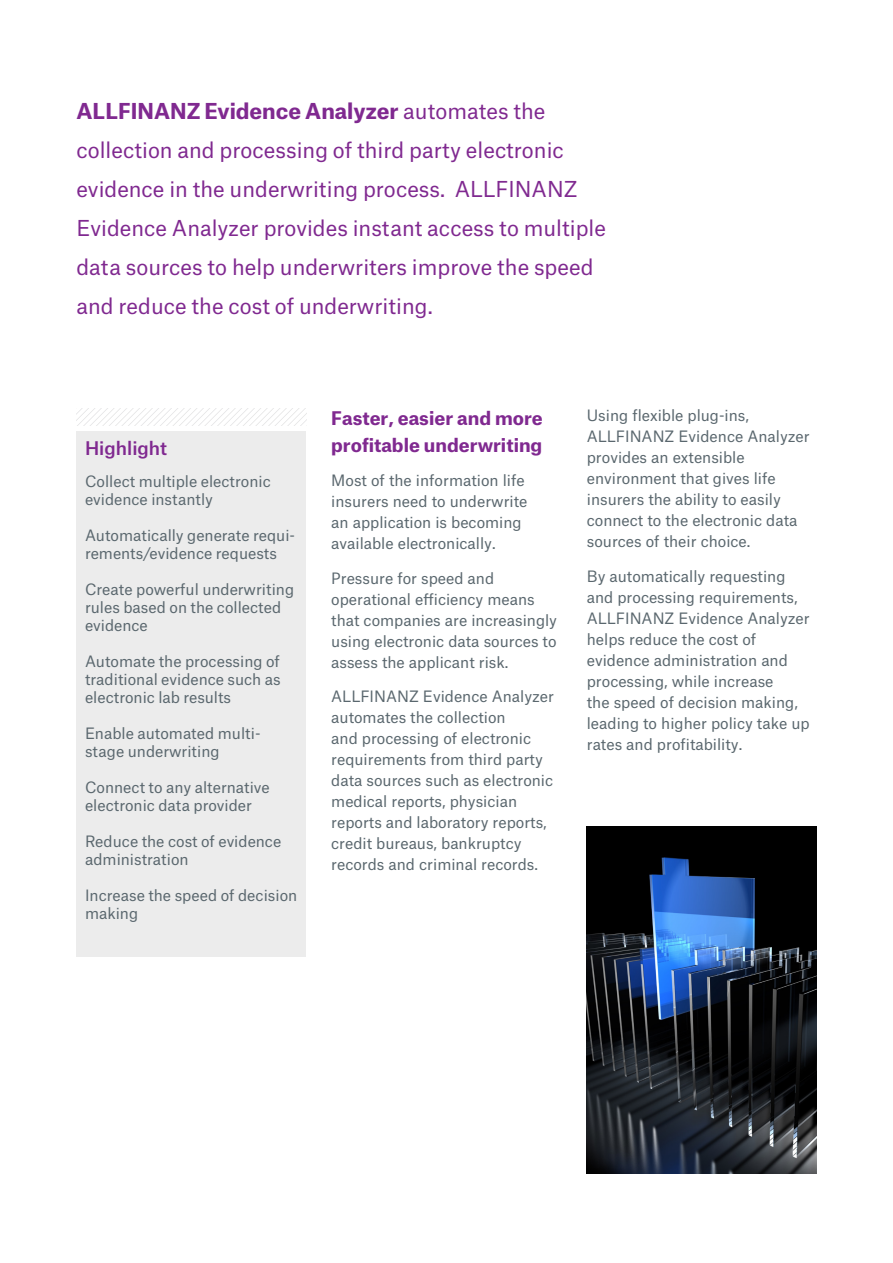
<style>
.page{position:relative;width:893px;height:1263px;background:#fff}
.page>*{position:absolute;margin:0;border:0;box-sizing:border-box;transform-origin:0 0}
.MR_11_pt{font:21px/39px "Munich Re";color:#802990}
.BodyCopy1{font:700 18px/27px "Munich Re";color:#802990}
.MR_7_5_pt_regular{font:500 18px "Munich Re";color:#802990}
.BodyCopy1-2{font:15px/21px "Munich Re";color:#5a676e}
.MR_7_5_pt_regular-2{font:15px/18px "Munich Re";color:#5a676e}
.MR_7_5_pt_regular-3{font:15px/18px "Munich Re";color:#5b686f}
.s1{font-weight:700}
</style>
<div class="page">
<div style="left:77px;top:431px;width:229px;height:526px;background:#ececec"></div>
<svg style="left:77px;top:409px;width:229px;height:16px"></svg>
<img style="left:587px;top:826px;width:229px;height:348px">
<p class="MR_11_pt" style="left:77px;top:89px;width:531px"><span class="s1">ALLFINANZ Evidence Analyzer</span> automates the collection and processing of third party electronic evidence in the underwriting process. ALLFINANZ Evidence Analyzer provides instant access to multiple data sources to help underwriters improve the speed and reduce the cost of underwriting.</p>
<p class="MR_7_5_pt_regular" style="left:85px;top:433px;width:84px">Highlight</p>
<p class="MR_7_5_pt_regular-3" style="left:85px;top:471px;width:187px">Collect multiple electronic evidence instantly</p>
<p class="MR_7_5_pt_regular-2" style="left:85px;top:525px;width:212px">Automatically generate requi&shy;rements/evidence requests</p>
<p class="MR_7_5_pt_regular-2" style="left:85px;top:579px;width:211px">Create powerful underwriting rules based on the collected evidence</p>
<p class="MR_7_5_pt_regular-2" style="left:85px;top:651px;width:197px;text-align:justify">Automate the processing of traditional evidence such as electronic lab results</p>
<p class="MR_7_5_pt_regular-2" style="left:85px;top:723px;width:177px">Enable automated multi&shy;stage underwriting</p>
<p class="MR_7_5_pt_regular-2" style="left:85px;top:777px;width:186px">Connect to any alternative electronic data provider</p>
<p class="MR_7_5_pt_regular-2" style="left:85px;top:831px;width:198px">Reduce the cost of evidence administration</p>
<p class="MR_7_5_pt_regular-2" style="left:85px;top:885px;width:214px">Increase the speed of decision making</p>
<p class="BodyCopy1" style="left:331px;top:402px;width:213px">Faster, easier and more profitable underwriting</p>
<p class="BodyCopy1-2" style="left:331px;top:468px;width:198px">Most of the information life insurers need to underwrite an application is becoming available electronically.</p>
<p class="BodyCopy1-2" style="left:331px;top:566px;width:227px">Pressure for speed and operational efficiency means that companies are increasingly using electronic data sources to assess the applicant risk.</p>
<p class="BodyCopy1-2" style="left:331px;top:684px;width:224px">ALLFINANZ Evidence Analyzer automates the collection<br>and processing of electronic requirements from third party data sources such as electronic medical reports, physician reports and laboratory reports, credit bureaus, bankruptcy records and criminal records.</p>
<p class="BodyCopy1-2" style="left:587px;top:403px;width:224px">Using flexible plug-ins,<br>ALLFINANZ Evidence Analyzer provides an extensible environment that gives life insurers the ability to easily connect to the electronic data sources of their choice.</p>
<p class="BodyCopy1-2" style="left:587px;top:564px;width:224px">By automatically requesting and processing requirements,<br>ALLFINANZ Evidence Analyzer helps reduce the cost of evidence administration and processing, while increase<br>the speed of decision making, leading to higher policy take up rates and profitability.</p>
</div>
